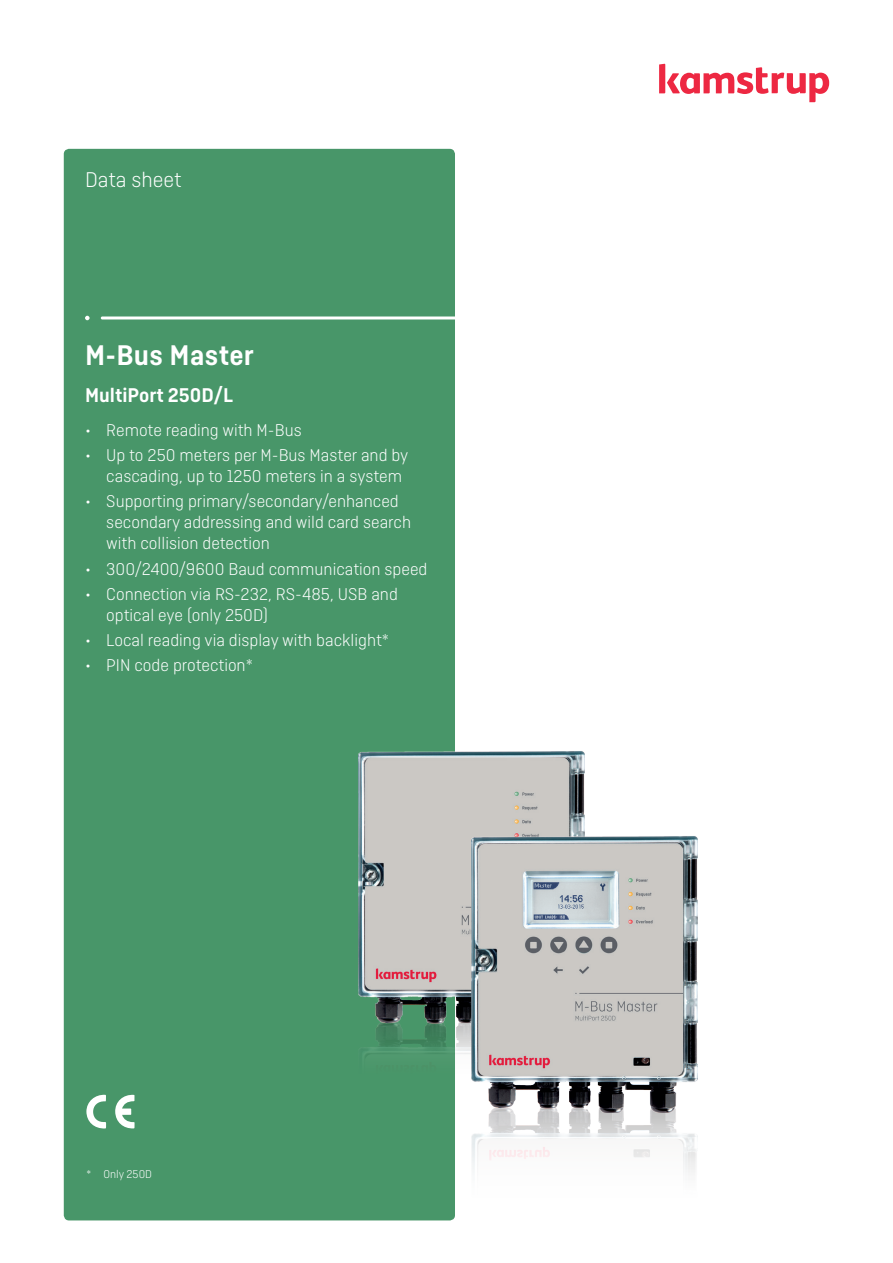
<style>
.page{position:relative;width:893px;height:1263px;background:#fff}
.page>*{position:absolute;margin:0;border:0;box-sizing:border-box;transform-origin:0 0}
.t1{font:600 30px "Ciutadella";letter-spacing:.01em;color:#fff}
.t2{font:300 22.5px "Ciutadella";color:#fff}
.t3{font:600 21px "Ciutadella";color:#fff}
.t4{font:300 18px/21px "Ciutadella";color:#fff}
.t5{font:300 12px "Ciutadella";color:#fff}
</style>
<div class="page">
<div style="left:64px;top:149px;width:391px;height:1071px;background:#489669;border-radius:5px"></div>
<svg style="left:86px;top:1095px;width:20px;height:33px"></svg>
<svg style="left:115px;top:1095px;width:20px;height:33px"></svg>
<svg style="left:85px;top:316px;width:370px;height:4px"></svg>
<svg style="left:659px;top:64px;width:170px;height:38px"></svg>
<img style="left:358px;top:1027px;width:113px;height:194px">
<img style="left:471px;top:1112px;width:227px;height:61px">
<img style="left:358px;top:751px;width:226px;height:276px">
<img style="left:471px;top:836px;width:227px;height:276px">
<p class="t2" style="left:85px;top:168px;width:98px">Data sheet</p>
<h1 class="t1" style="left:85px;top:338px;width:170px">M-Bus Master</h1>
<p class="t3" style="left:85px;top:383px;width:150px">MultiPort 250D/L</p>
<p class="t4" style="left:85px;top:419px;width:218px">• Remote reading with M-Bus</p>
<p class="t4" style="left:106px;top:445px;width:304px;text-indent:-21px">• Up to 250 meters per M-Bus Master and by cascading, up to 1250 meters in a system</p>
<p class="t4" style="left:106px;top:491px;width:306px;text-indent:-21px">• Supporting primary/secondary/enhanced secondary addressing and wild card search with collision detection</p>
<p class="t4" style="left:85px;top:558px;width:344px">• 300/2400/9600 Baud communication speed</p>
<p class="t4" style="left:106px;top:583px;width:293px;text-indent:-21px">• Connection via RS-232, RS-485, USB and optical eye (only 250D)</p>
<p class="t4" style="left:85px;top:630px;width:305px">• Local reading via display with backlight*</p>
<p class="t4" style="left:85px;top:655px;width:169px">• PIN code protection*</p>
<p class="t5" style="left:86px;top:1168px;width:67px">* Only 250D</p>
</div>
